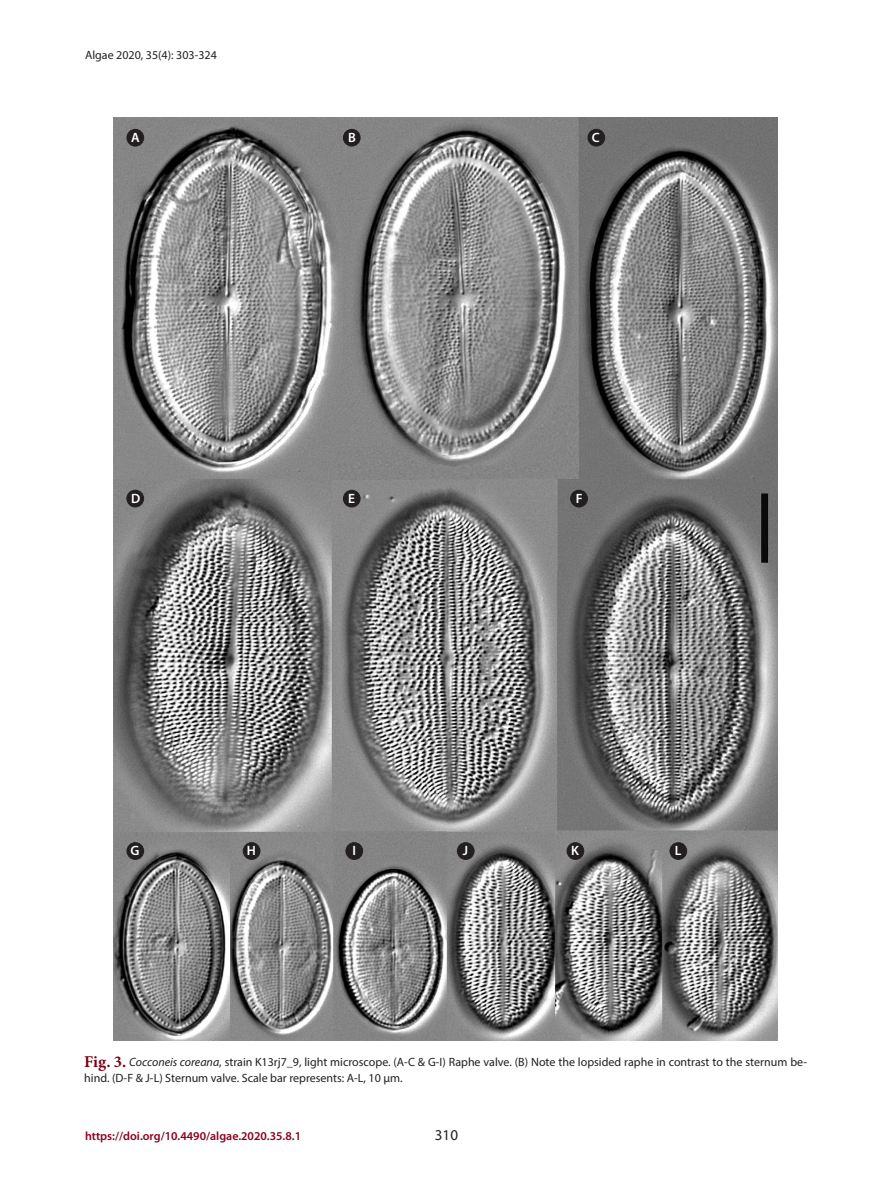
<style>
.page{position:relative;width:893px;height:1191px;background:#fff}
.page>*{position:absolute;margin:0;border:0;box-sizing:border-box;transform-origin:0 0}
.t1{font:15px "Myriad Pro";color:#231f20}
.t2{font:600 13.5px "Myriad Pro";color:#fff}
.테이블_이미지_캡션{font:12px/15.8px "Myriad Pro";color:#231f20}
.t3{font:600 12px "Myriad Pro";color:#8a011f}
.s1{font-family:"Minion Pro";font-weight:700;font-size:16.5px;color:#790015}
.s2{font-style:italic}
</style>
<div class="page">
<img style="left:114px;top:118px;width:664px;height:922px">
<div style="left:127px;top:129px;width:17px;height:17px;background:#231f20;border-radius:50%"></div>
<div style="left:127px;top:129px;width:17px;height:17px;border:1px solid #231f20;border-radius:50%"></div>
<div style="left:588px;top:129px;width:17px;height:17px;background:#231f20;border-radius:50%"></div>
<div style="left:588px;top:129px;width:17px;height:17px;border:1px solid #231f20;border-radius:50%"></div>
<div style="left:127px;top:490px;width:17px;height:17px;background:#231f20;border-radius:50%"></div>
<div style="left:127px;top:490px;width:17px;height:17px;border:1px solid #231f20;border-radius:50%"></div>
<div style="left:343px;top:129px;width:17px;height:17px;background:#231f20;border-radius:50%"></div>
<div style="left:343px;top:129px;width:17px;height:17px;border:1px solid #231f20;border-radius:50%"></div>
<div style="left:343px;top:490px;width:17px;height:17px;background:#231f20;border-radius:50%"></div>
<div style="left:343px;top:490px;width:17px;height:17px;border:1px solid #231f20;border-radius:50%"></div>
<div style="left:127px;top:842px;width:17px;height:17px;background:#231f20;border-radius:50%"></div>
<div style="left:127px;top:842px;width:17px;height:17px;border:1px solid #231f20;border-radius:50%"></div>
<div style="left:571px;top:490px;width:16px;height:17px;background:#231f20;border-radius:50%"></div>
<div style="left:570px;top:490px;width:18px;height:17px;border:1px solid #231f20;border-radius:50%"></div>
<div style="left:243px;top:842px;width:17px;height:17px;background:#231f20;border-radius:50%"></div>
<div style="left:243px;top:842px;width:17px;height:17px;border:1px solid #231f20;border-radius:50%"></div>
<div style="left:346px;top:842px;width:17px;height:17px;background:#231f20;border-radius:50%"></div>
<div style="left:346px;top:842px;width:17px;height:17px;border:1px solid #231f20;border-radius:50%"></div>
<div style="left:670px;top:842px;width:17px;height:17px;background:#231f20;border-radius:50%"></div>
<div style="left:670px;top:842px;width:17px;height:17px;border:1px solid #231f20;border-radius:50%"></div>
<div style="left:457px;top:842px;width:17px;height:17px;background:#231f20;border-radius:50%"></div>
<div style="left:457px;top:842px;width:17px;height:17px;border:1px solid #231f20;border-radius:50%"></div>
<div style="left:567px;top:842px;width:17px;height:17px;background:#231f20;border-radius:50%"></div>
<div style="left:567px;top:842px;width:17px;height:17px;border:1px solid #231f20;border-radius:50%"></div>
<p class="테이블_이미지_캡션" style="left:85px;top:47px;width:133px">Algae 2020, 35(4): 303-324</p>
<p class="t2" style="left:131px;top:129px;width:10px">A</p>
<p class="t2" style="left:592px;top:129px;width:9px">C</p>
<p class="t2" style="left:348px;top:129px;width:9px">B</p>
<p class="t2" style="left:131px;top:490px;width:11px">D</p>
<p class="t2" style="left:348px;top:490px;width:8px">E</p>
<p class="t2" style="left:576px;top:490px;width:8px">F</p>
<p class="t2" style="left:131px;top:842px;width:10px">G</p>
<p class="t2" style="left:247px;top:842px;width:11px">H</p>
<p class="t2" style="left:352px;top:842px;width:5px">I</p>
<p class="t2" style="left:463px;top:842px;width:7px">J</p>
<p class="t2" style="left:571px;top:842px;width:9px">K</p>
<p class="t2" style="left:675px;top:842px;width:8px">L</p>
<p class="테이블_이미지_캡션" style="left:84px;top:1053px;width:724px"><span class="s1">Fig. 3.</span> <span class="s2">Cocconeis coreana</span>, strain K13rj7_9, light microscope. (A-C &amp; G-I) Raphe valve. (B) Note the lopsided raphe in contrast to the sternum be&shy;hind. (D-F &amp; J-L) Sternum valve. Scale bar represents: A-L, 10 µm.</p>
<p class="t3" style="left:85px;top:1128px;width:218px">https://doi.org/10.4490/algae.2020.35.8.1</p>
<p class="t1" style="left:435px;top:1125px;width:25px">310</p>
</div>
